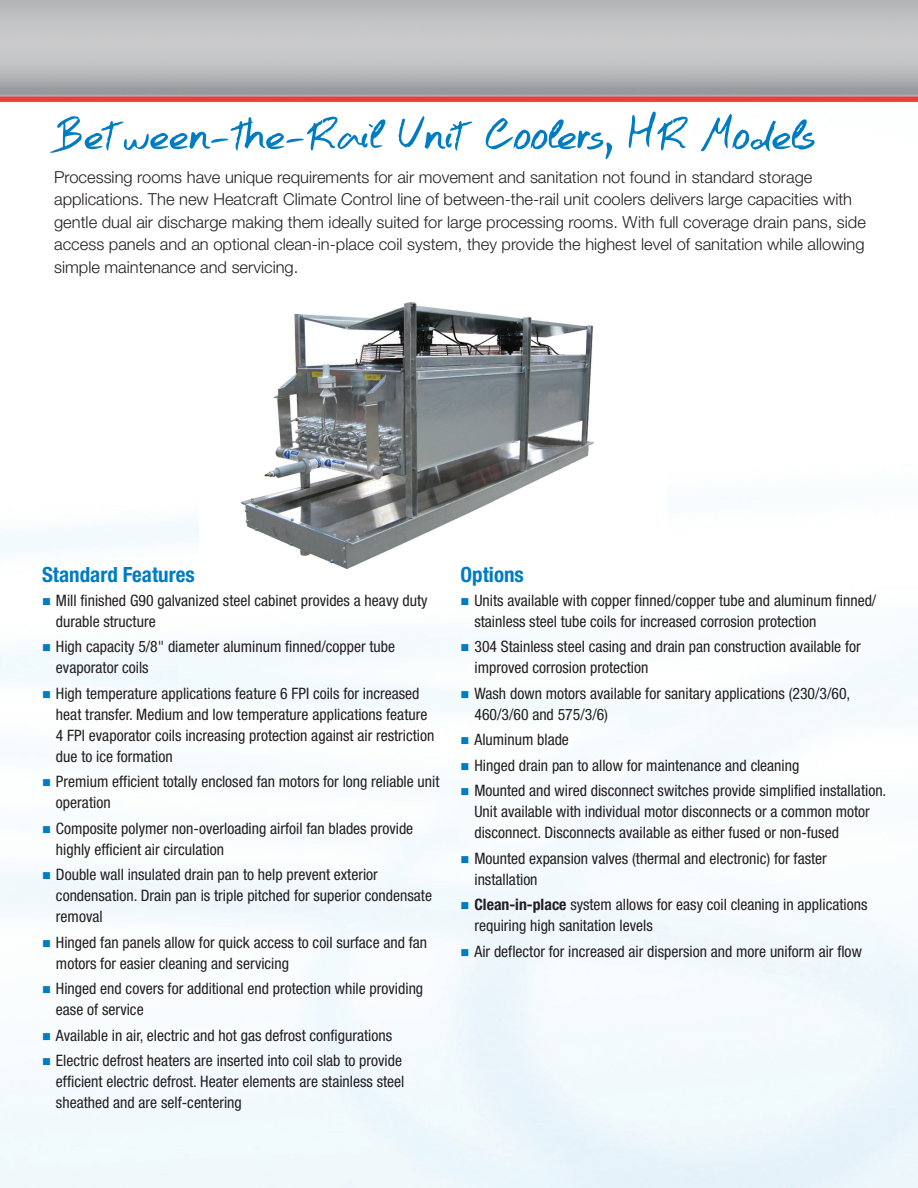
<style>
.page{position:relative;width:918px;height:1188px;background:#fff}
.page>*{position:absolute;margin:0;border:0;box-sizing:border-box;transform-origin:0 0}
.t1{font:54px "Hand Test";color:#007cc2}
.t2{font:700 condensed 21px "Helvetica Neue";color:#007cc2}
.t3{font:300 16.5px/22.5px "Helvetica Neue";color:#231f20}
.t4{font:condensed 15.75px/21px "Helvetica Neue";color:#231f20}
.s1{color:#007cc2}
.s2{font-weight:700}
</style>
<div class="page">
<img style="left:0;top:0;width:918px;height:1188px">
<img style="left:199px;top:251px;width:468px;height:350px">
<p class="t1" style="left:57px;top:98px;width:760px">Between-the-Rail Unit Coolers, HR Models</p>
<p class="t3" style="left:54px;top:165px;width:813px">Processing rooms have unique requirements for air movement and sanitation not found in standard storage applications. The new Heatcraft Climate Control line of between-the-rail unit coolers delivers large capacities with gentle dual air discharge making them ideally suited for large processing rooms. With full coverage drain pans, side access panels and an optional clean-in-place coil system, they provide the highest level of sanitation while allowing simple maintenance and servicing.</p>
<p class="t2" style="left:42px;top:562px;width:154px">Standard Features</p>
<p class="t4" style="left:56px;top:590px;width:373px;text-indent:-14px"><span class="s1">■</span> Mill finished G90 galvanized steel cabinet provides a heavy duty durable structure</p>
<p class="t4" style="left:56px;top:636px;width:341px;text-indent:-14px"><span class="s1">■</span> High capacity 5/8" diameter aluminum finned/copper tube evaporator coils</p>
<p class="t4" style="left:56px;top:683px;width:380px;text-indent:-14px"><span class="s1">■</span> High temperature applications feature 6 FPI coils for increased heat transfer. Medium and low temperature applications feature 4 FPI evaporator coils increasing protection against air restriction due to ice formation</p>
<p class="t4" style="left:56px;top:771px;width:385px;text-indent:-14px"><span class="s1">■</span> Premium efficient totally enclosed fan motors for long reliable unit operation</p>
<p class="t4" style="left:56px;top:818px;width:359px;text-indent:-14px"><span class="s1">■</span> Composite polymer non-overloading airfoil fan blades provide highly efficient air circulation</p>
<p class="t4" style="left:56px;top:864px;width:378px;text-indent:-14px"><span class="s1">■</span> Double wall insulated drain pan to help prevent exterior condensation. Drain pan is triple pitched for superior condensate removal</p>
<p class="t4" style="left:56px;top:932px;width:373px;text-indent:-14px"><span class="s1">■</span> Hinged fan panels allow for quick access to coil surface and fan motors for easier cleaning and servicing</p>
<p class="t4" style="left:56px;top:978px;width:369px;text-indent:-14px"><span class="s1">■</span> Hinged end covers for additional end protection while providing ease of service</p>
<p class="t4" style="left:42px;top:1025px;width:352px"><span class="s1">■</span> Available in air, electric and hot gas defrost configurations</p>
<p class="t4" style="left:56px;top:1050px;width:350px;text-indent:-14px"><span class="s1">■</span> Electric defrost heaters are inserted into coil slab to provide efficient electric defrost. Heater elements are stainless steel sheathed and are self-centering</p>
<p class="t2" style="left:461px;top:562px;width:65px">Options</p>
<p class="t4" style="left:474px;top:590px;width:403px;text-indent:-14px"><span class="s1">■</span> Units available with copper finned/copper tube and aluminum finned/ stainless steel tube coils for increased corrosion protection</p>
<p class="t4" style="left:474px;top:636px;width:388px;text-indent:-14px"><span class="s1">■</span> 304 Stainless steel casing and drain pan construction available for improved corrosion protection</p>
<p class="t4" style="left:474px;top:683px;width:377px;text-indent:-14px"><span class="s1">■</span> Wash down motors available for sanitary applications (230/3/60,<br>460/3/60 and 575/3/6)</p>
<p class="t4" style="left:461px;top:729px;width:110px"><span class="s1">■</span> Aluminum blade</p>
<p class="t4" style="left:461px;top:755px;width:340px"><span class="s1">■</span> Hinged drain pan to allow for maintenance and cleaning</p>
<p class="t4" style="left:474px;top:780px;width:413px;text-indent:-14px"><span class="s1">■</span> Mounted and wired disconnect switches provide simplified installation.<br>Unit available with individual motor disconnects or a common motor disconnect. Disconnects available as either fused or non-fused</p>
<p class="t4" style="left:474px;top:848px;width:354px;text-indent:-14px"><span class="s1">■</span> Mounted expansion valves (thermal and electronic) for faster installation</p>
<p class="t4" style="left:474px;top:894px;width:395px;text-indent:-14px"><span class="s1">■</span> <span class="s2">Clean-in-place</span> system allows for easy coil cleaning in applications requiring high sanitation levels</p>
<p class="t4" style="left:461px;top:941px;width:403px"><span class="s1">■</span> Air deflector for increased air dispersion and more uniform air flow</p>
</div>
